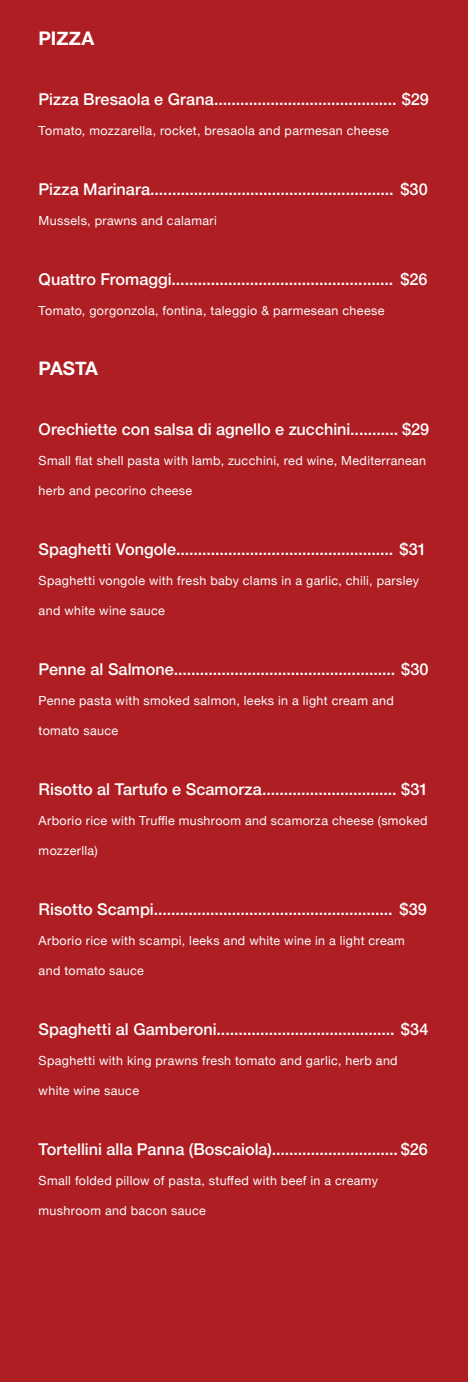
<style>
.page{position:relative;width:468px;height:1382px;background:#af1e23}
.page>*{position:absolute;margin:0;border:0;box-sizing:border-box;transform-origin:0 0}
.t1{font:700 18.75px "Helvetica Neue";letter-spacing:-.005em;color:#fff}
.t2{font:500 16.25px "Helvetica Neue";color:#fff}
.t3{font:12.5px "Helvetica Neue";letter-spacing:.025em;color:#fff}
</style>
<div class="page">
<p class="t1" style="left:39px;top:24px;width:57px">PIZZA</p>
<p class="t2" style="left:39px;top:86px;width:392px">Pizza Bresaola e Grana.......................................... $29</p>
<p class="t3" style="left:39px;top:122px;width:351px">Tomato, mozzarella, rocket, bresaola and parmesan cheese</p>
<p class="t2" style="left:39px;top:176px;width:391px">Pizza Marinara........................................................ $30</p>
<p class="t3" style="left:39px;top:212px;width:180px">Mussels, prawns and calamari</p>
<p class="t2" style="left:39px;top:266px;width:390px">Quattro Fromaggi................................................... $26</p>
<p class="t3" style="left:39px;top:302px;width:347px">Tomato, gorgonzola, fontina, taleggio &amp; parmesean cheese</p>
<p class="t1" style="left:39px;top:354px;width:61px">PASTA</p>
<p class="t2" style="left:39px;top:416px;width:392px">Orechiette con salsa di agnello e zucchini........... $29</p>
<p class="t3" style="left:39px;top:452px;width:389px">Small flat shell pasta with lamb, zucchini, red wine, Mediterranean</p>
<p class="t3" style="left:39px;top:482px;width:155px">herb and pecorino cheese</p>
<p class="t2" style="left:39px;top:536px;width:389px">Spaghetti Vongole.................................................. $31</p>
<p class="t3" style="left:39px;top:572px;width:382px">Spaghetti vongole with fresh baby clams in a garlic, chili, parsley</p>
<p class="t3" style="left:39px;top:602px;width:128px">and white wine sauce</p>
<p class="t2" style="left:39px;top:656px;width:391px">Penne al Salmone................................................... $30</p>
<p class="t3" style="left:39px;top:692px;width:357px">Penne pasta with smoked salmon, leeks in a light cream and</p>
<p class="t3" style="left:39px;top:722px;width:81px">tomato sauce</p>
<p class="t2" style="left:39px;top:776px;width:391px">Risotto al Tartufo e Scamorza............................... $31</p>
<p class="t3" style="left:39px;top:812px;width:390px">Arborio rice with Truffle mushroom and scamorza cheese (smoked</p>
<p class="t3" style="left:39px;top:842px;width:61px">mozzerlla)</p>
<p class="t2" style="left:39px;top:896px;width:390px">Risotto Scampi....................................................... $39</p>
<p class="t3" style="left:39px;top:932px;width:368px">Arborio rice with scampi, leeks and white wine in a light cream</p>
<p class="t3" style="left:39px;top:962px;width:107px">and tomato sauce</p>
<p class="t2" style="left:39px;top:1016px;width:391px">Spaghetti al Gamberoni......................................... $34</p>
<p class="t3" style="left:39px;top:1052px;width:360px">Spaghetti with king prawns fresh tomato and garlic, herb and</p>
<p class="t3" style="left:39px;top:1082px;width:102px">white wine sauce</p>
<p class="t2" style="left:39px;top:1136px;width:391px">Tortellini alla Panna (Boscaiola)............................. $26</p>
<p class="t3" style="left:39px;top:1172px;width:341px">Small folded pillow of pasta, stuffed with beef in a creamy</p>
<p class="t3" style="left:39px;top:1202px;width:169px">mushroom and bacon sauce</p>
</div>
